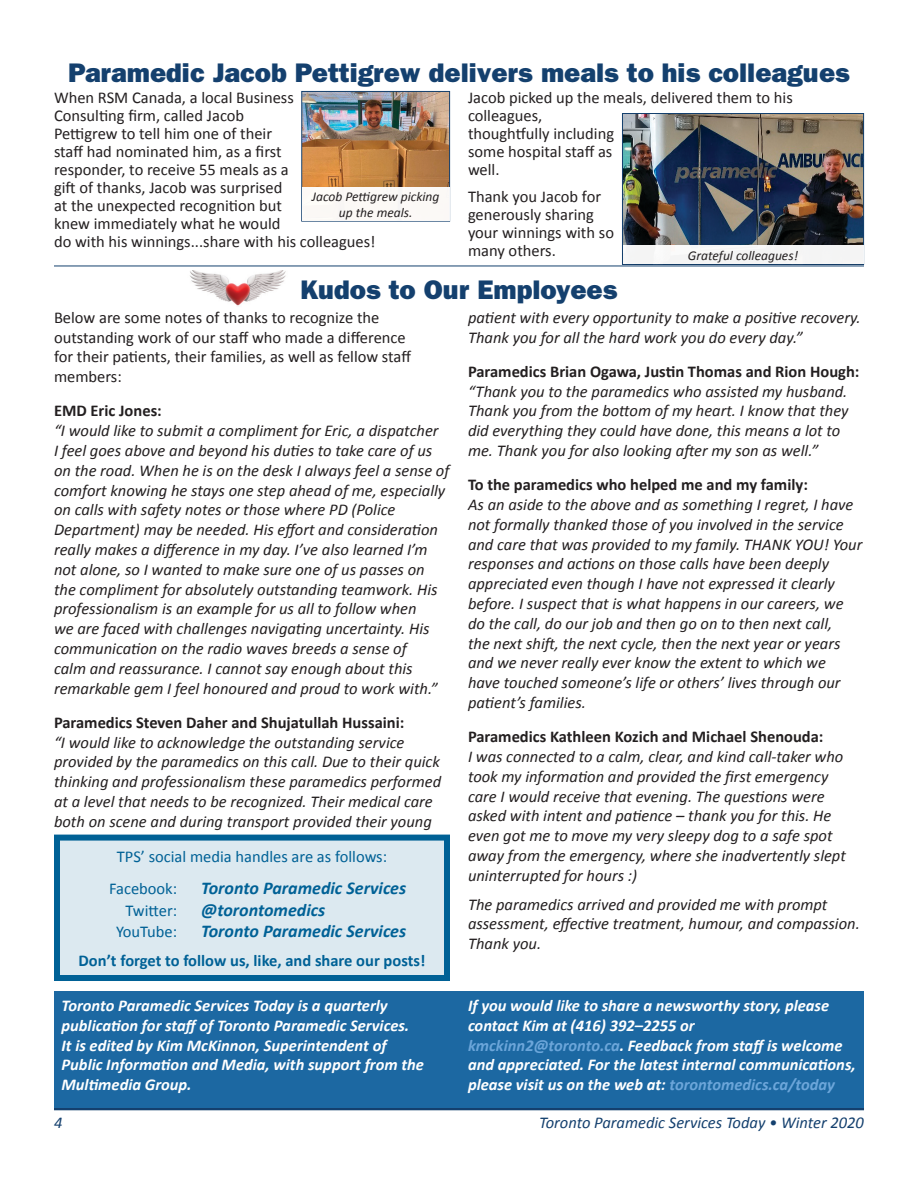
<style>
.page{position:relative;width:918px;height:1188px;background:#fff}
.page>*{position:absolute;margin:0;border:0;box-sizing:border-box;transform-origin:0 0}
.Headline{font:27px "ITC Franklin Gothic Std Hvy";color:#14406e}
.t1{font:italic 700 18px "Calibri";color:#006196}
.Body_-_Bold{font:italic 16.5px/19.8px "Calibri";color:#231f20}
.Body_Copy{font:16.5px/18px "Calibri";color:#231f20}
.Body_-_Basic{font:italic 700 16.5px/19.8px "Calibri";color:#fff}
.Body_Copy-2{font:italic 16.5px/19.8px "Calibri";color:#231f20}
.t2{font:16.5px "Calibri";color:#006196}
.t3{font:700 16.5px "Calibri";color:#006196}
.t4{font:italic 16.5px "Calibri";color:#14406e}
.t5{font:italic 13.5px/16.2px "Calibri";color:#231f20;text-align:center}
.s1{font-weight:700;font-style:normal}
.s2{color:#6ca6da}
</style>
<div class="page">
<hr style="left:54px;top:1107px;width:810px;height:3px;background:#14406e">
<div style="left:54px;top:991px;width:810px;height:116px;background:#1c68a2"></div>
<img style="left:190px;top:271px;width:96px;height:35px">
<div style="left:57px;top:838px;width:390px;height:140px;background:#dce9f0"></div>
<div style="left:54px;top:835px;width:396px;height:146px;border:6px solid #006196"></div>
<img style="left:301px;top:91px;width:149px;height:131px">
<img style="left:622px;top:113px;width:242px;height:152px">
<hr style="left:54px;top:266px;width:810px;height:1px;background:#14406e">
<p class="Headline" style="left:68px;top:57px;width:783px">Paramedic Jacob Pettigrew delivers meals to his colleagues</p>
<p class="Body_Copy" style="left:54px;top:89px;width:323px">When RSM Canada, a local Business<br>Consulting firm, called Jacob<br>Pettigrew to tell him one of their<br>staff had nominated him, as a first<br>responder, to receive 55 meals as a<br>gift of thanks, Jacob was surprised<br>at the unexpected recognition but<br>knew immediately what he would<br>do with his winnings...share with his colleagues!</p>
<p class="Body_Copy" style="left:468px;top:89px;width:326px">Jacob picked up the meals, delivered them to his colleagues,<br>thoughtfully including<br>some hospital staff as<br>well.</p>
<p class="Body_Copy" style="left:468px;top:188px;width:148px">Thank you Jacob for generously sharing your winnings with so many others.</p>
<p class="Headline" style="left:301px;top:273px;width:318px">Kudos to Our Employees</p>
<p class="t5" style="left:312px;top:188px;width:129px">Jacob Pettigrew picking up the meals.</p>
<p class="t5" style="left:688px;top:247px;width:112px">Grateful colleagues!</p>
<p class="Body_Copy" style="left:54px;top:308px;width:359px;line-height:19.8px">Below are some notes of thanks to recognize the outstanding work of our staff who made a difference for their patients, their families, as well as fellow staff members:</p>
<p class="Body_-_Bold" style="left:54px;top:400px;width:397px"><span class="s1">EMD Eric Jones:<br></span>“I would like to submit a compliment for Eric, a dispatcher<br>I feel goes above and beyond his duties to take care of us on the road. When he is on the desk I always feel a sense of comfort knowing he stays one step ahead of me, especially on calls with safety notes or those where PD (Police Department) may be needed. His effort and consideration really makes a difference in my day. I’ve also learned I’m not alone, so I wanted to make sure one of us passes on the compliment for absolutely outstanding teamwork. His professionalism is an example for us all to follow when<br>we are faced with challenges navigating uncertainty. His communication on the radio waves breeds a sense of<br>calm and reassurance. I cannot say enough about this remarkable gem I feel honoured and proud to work with.”</p>
<p class="Body_-_Bold" style="left:54px;top:712px;width:389px"><span class="s1">Paramedics Steven Daher and Shujatullah Hussaini:<br></span>“I would like to acknowledge the outstanding service provided by the paramedics on this call. Due to their quick thinking and professionalism these paramedics performed at a level that needs to be recognized. Their medical care both on scene and during transport provided their young</p>
<p class="t2" style="left:117px;top:846px;width:272px">TPS’ social media handles are as follows:</p>
<p class="t2" style="left:109px;top:878px;width:70px">Facebook:</p>
<p class="t1" style="left:201px;top:877px;width:207px">Toronto Paramedic Services</p>
<p class="t2" style="left:126px;top:900px;width:53px">Twitter:</p>
<p class="t1" style="left:201px;top:898px;width:126px">@torontomedics</p>
<p class="t2" style="left:116px;top:921px;width:63px">YouTube:</p>
<p class="t1" style="left:201px;top:920px;width:207px">Toronto Paramedic Services</p>
<p class="t3" style="left:79px;top:950px;width:348px">Don’t forget to follow us, like, and share our posts!</p>
<p class="Body_-_Bold" style="left:468px;top:307px;width:394px">patient with every opportunity to make a positive recovery.<br>Thank you for all the hard work you do every day.”</p>
<p class="Body_-_Bold" style="left:468px;top:361px;width:393px"><span class="s1">Paramedics Brian Ogawa, Justin Thomas and Rion Hough: </span>“Thank you to the paramedics who assisted my husband.<br>Thank you from the bottom of my heart. I know that they did everything they could have done, this means a lot to me. Thank you for also looking after my son as well.”</p>
<p class="Body_-_Bold" style="left:468px;top:474px;width:396px"><span class="s1">To the paramedics who helped me and my family:<br></span>As an aside to the above and as something I regret, I have not formally thanked those of you involved in the service and care that was provided to my family. THANK YOU! Your responses and actions on those calls have been deeply appreciated even though I have not expressed it clearly before. I suspect that is what happens in our careers, we do the call, do our job and then go on to then next call,<br>the next shift, the next cycle, then the next year or years and we never really ever know the extent to which we<br>have touched someone’s life or others’ lives through our patient’s families.</p>
<p class="Body_-_Bold" style="left:468px;top:726px;width:379px"><span class="s1">Paramedics Kathleen Kozich and Michael Shenouda:<br></span>I was connected to a calm, clear, and kind call-taker who took my information and provided the first emergency care I would receive that evening. The questions were asked with intent and patience – thank you for this. He even got me to move my very sleepy dog to a safe spot away from the emergency, where she inadvertently slept uninterrupted for hours :)</p>
<p class="Body_Copy-2" style="left:468px;top:894px;width:393px">The paramedics arrived and provided me with prompt assessment, effective treatment, humour, and compassion.<br>Thank you.</p>
<p class="Body_-_Basic" style="left:62px;top:996px;width:364px">Toronto Paramedic Services Today is a quarterly publication for staff of Toronto Paramedic Services.<br>It is edited by Kim McKinnon, Superintendent of Public Information and Media, with support from the Multimedia Group.</p>
<p class="Body_-_Basic" style="left:468px;top:996px;width:389px">If you would like to share a newsworthy story, please contact Kim at (416) 392–2255 or<br><span class="s2">kmckinn2@toronto.ca</span>. Feedback from staff is welcome and appreciated. For the latest internal communications, please visit us on the web at: <span class="s2">torontomedics.ca/today</span></p>
<p class="t4" style="left:54px;top:1111px;width:10px">4</p>
<p class="t4" style="left:539px;top:1111px;width:326px">Toronto Paramedic Services Today • Winter 2020</p>
</div>
